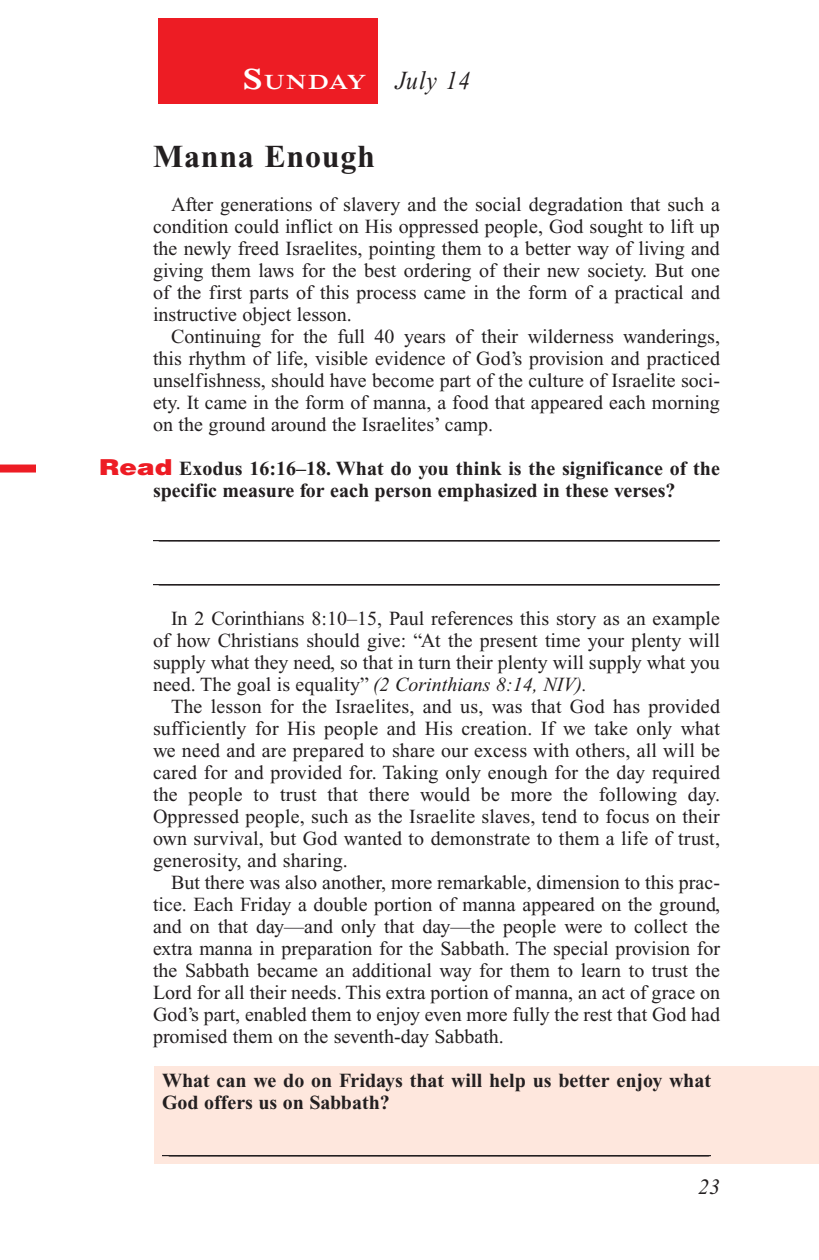
<style>
.page{position:relative;width:819px;height:1260px;background:#fff}
.page>*{position:absolute;margin:0;border:0;box-sizing:border-box;transform-origin:0 0}
.Head{font:700 32px "Times New Roman PS Std";letter-spacing:.025em;color:#231f20}
.Lesson_Dates{font:italic 26px "Times New Roman PS Std";letter-spacing:.045em;color:#231f20;scale:.9 1}
.t1{font:italic 22px "Times New Roman PS Std";color:#231f20}
.Daily_Header{font:600 21px "Times NRMT Std";letter-spacing:.045em;color:#fff;scale:1.1 1}
.Body{font:20px/22px "Times New Roman PS Std";color:#231f20;text-align:justify}
.Blank_Lines{font:20px "Times New Roman PS Std";color:#231f20}
.Question{font:700 20px/22px "Times New Roman PS Std";color:#231f20;text-align:center}
.x-screened_box-text{font:700 20px/22px "Times New Roman PS Std";color:#231f20}
.Blank_Lines_In_Scree{font:20px "Times New Roman PS Std";color:#231f20}
.s1{font-size:30px}
.s2{font-family:"Helvetica LT Std";font-weight:900;font-size:22px;color:#ed1c24}
.s3{font-style:italic}
</style>
<div class="page">
<div style="left:158px;top:18px;width:220px;height:86px;background:#ed1c24"></div>
<div style="left:0;top:465px;width:36px;height:8px;background:#ed1c24"></div>
<div style="left:155px;top:1066px;width:664px;height:98px;background:#fee7dd"></div>
<hr style="left:153px;top:540px;width:567px;height:1px;background:#231f20">
<hr style="left:153px;top:584px;width:567px;height:1px;background:#231f20">
<hr style="left:162px;top:1155px;width:549px;height:1px;background:#231f20">
<p class="Daily_Header" style="left:243px;top:70px;width:114px"><span class="s1">S</span>UNDAY</p>
<p class="Lesson_Dates" style="left:396px;top:66px;width:85px">July 14</p>
<p class="Head" style="left:153px;top:138px;width:224px">Manna Enough</p>
<p class="Body" style="left:153px;top:193px;width:569px;text-indent:18px">After generations of slavery and the social degradation that such a condition could inflict on His oppressed people, God sought to lift up the newly freed Israelites, pointing them to a better way of living and giving them laws for the best ordering of their new society. But one of the first parts of this process came in the form of a practical and instructive object lesson.</p>
<p class="Body" style="left:153px;top:325px;width:569px;text-indent:18px">Continuing for the full 40 years of their wilderness wanderings, this rhythm of life, visible evidence of God’s provision and practiced unselfishness, should have become part of the culture of Israelite soci&shy;ety. It came in the form of manna, a food that appeared each morning on the ground around the Israelites’ camp.</p>
<p class="Question" style="left:99px;top:457px;width:622px"><span class="s2">Read</span> Exodus 16:16–18. What do you think is the significance of the specific measure for each person emphasized in these verses?</p>
<p class="Blank_Lines" style="left:159px;top:521px;width:561px">________________________________________________________</p>
<p class="Blank_Lines" style="left:159px;top:565px;width:561px">________________________________________________________</p>
<p class="Body" style="left:153px;top:607px;width:569px;text-indent:18px">In 2 Corinthians 8:10–15, Paul references this story as an example of how Christians should give: “At the present time your plenty will supply what they need, so that in turn their plenty will supply what you need. The goal is equality” <span class="s3">(2 Corinthians 8:14, NIV).</span></p>
<p class="Body" style="left:153px;top:695px;width:569px;text-indent:18px">The lesson for the Israelites, and us, was that God has provided sufficiently for His people and His creation. If we take only what we need and are prepared to share our excess with others, all will be cared for and provided for. Taking only enough for the day required the people to trust that there would be more the following day.<br>Oppressed people, such as the Israelite slaves, tend to focus on their own survival, but God wanted to demonstrate to them a life of trust, generosity, and sharing.</p>
<p class="Body" style="left:153px;top:871px;width:569px;text-indent:18px">But there was also another, more remarkable, dimension to this prac&shy;tice. Each Friday a double portion of manna appeared on the ground, and on that day—and only that day—the people were to collect the extra manna in preparation for the Sabbath. The special provision for the Sabbath became an additional way for them to learn to trust the Lord for all their needs. This extra portion of manna, an act of grace on God’s part, enabled them to enjoy even more fully the rest that God had promised them on the seventh-day Sabbath.</p>
<p class="x-screened_box-text" style="left:162px;top:1069px;width:551px">What can we do on Fridays that will help us better enjoy what<br>God offers us on Sabbath?</p>
<p class="Blank_Lines_In_Scree" style="left:169px;top:1136px;width:541px">______________________________________________________</p>
<p class="t1" style="left:698px;top:1175px;width:23px">23</p>
</div>
